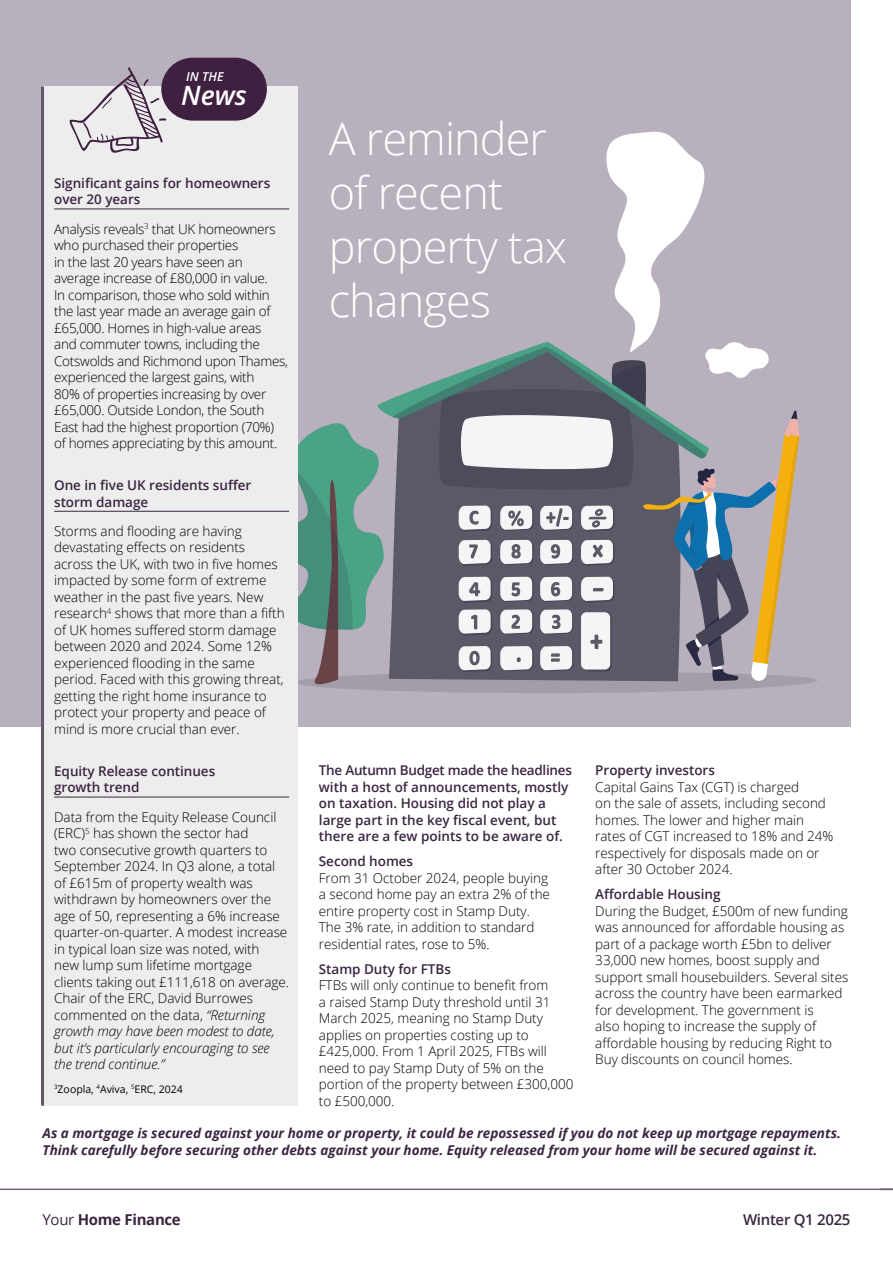
<style>
.page{position:relative;width:893px;height:1263px;background:#fff}
.page>*{position:absolute;margin:0;border:0;box-sizing:border-box;transform-origin:0 0}
.t1{font:300 45px/54px "Open Sans";letter-spacing:-.02em;color:#fff}
.t2{font:italic 600 26.85px "Open Sans";color:#fff}
.t3{font:700 15px "Open Sans";letter-spacing:-.02em;color:#3b2541}
.t4{font:600 15px "Open Sans";letter-spacing:-.02em;color:#3b2541}
.t5{font:300 13.5px/16.5px "Open Sans";letter-spacing:-.005em;color:#000}
.t6{font:600 13.5px/16.5px "Open Sans";letter-spacing:-.005em;color:#3b2541}
.t7{font:italic 700 13.5px/16.5px "Open Sans";color:#3b2541}
.t8{font:italic 600 12.3px "Open Sans";color:#fff}
.t9{font:10.5px "Open Sans";color:#000}
.s1{font-style:italic}
.s2{font-weight:400}
</style>
<div class="page">
<hr style="left:0;top:1188px;width:893px;height:2px;background:#68556d">
<div style="left:0;top:0;width:850px;height:726px;background:#b6acba"></div>
<svg style="left:298px;top:131px;width:519px;height:562px"></svg>
<div style="left:43px;top:87px;width:255px;height:1019px;background:#ededed"></div>
<div style="left:161px;top:58px;width:106px;height:63px;background:#402040;border-radius:31px"></div>
<svg style="left:70px;top:67px;width:97px;height:86px"></svg>
<hr style="left:41px;top:86px;width:3px;height:1020px;background:#68556d">
<hr style="left:54px;top:209px;width:235px;height:1px;background:#3b2541">
<hr style="left:54px;top:511px;width:235px;height:1px;background:#3b2541">
<hr style="left:54px;top:797px;width:235px;height:1px;background:#3b2541">
<p class="t8" style="left:186px;top:68px;width:39px">IN THE</p>
<h2 class="t2" style="left:181px;top:77px;width:67px">News</h2>
<p class="t6" style="left:54px;top:174px;width:218px">Significant gains for homeowners over 20 years</p>
<p class="t5" style="left:54px;top:220px;width:236px">Analysis reveals<sup>3</sup> that UK homeowners who purchased their properties<br>in the last 20 years have seen an average increase of £80,000 in value.<br>In comparison, those who sold within the last year made an average gain of £65,000. Homes in high-value areas<br>and commuter towns, including the Cotswolds and Richmond upon Thames, experienced the largest gains, with<br>80% of properties increasing by over £65,000. Outside London, the South East had the highest proportion (70%) of homes appreciating by this amount.</p>
<p class="t6" style="left:54px;top:477px;width:199px">One in five UK residents suffer storm damage</p>
<p class="t5" style="left:54px;top:522px;width:232px">Storms and flooding are having devastating effects on residents across the UK, with two in five homes impacted by some form of extreme weather in the past five years. New research<sup>4</sup> shows that more than a fifth of UK homes suffered storm damage between 2020 and 2024. Some 12% experienced flooding in the same period. Faced with this growing threat, getting the right home insurance to protect your property and peace of mind is more crucial than ever.</p>
<p class="t6" style="left:54px;top:762px;width:163px">Equity Release continues growth trend</p>
<p class="t5" style="left:54px;top:808px;width:237px">Data from the Equity Release Council (ERC)<sup>5</sup> has shown the sector had<br>two consecutive growth quarters to September 2024. In Q3 alone, a total of £615m of property wealth was withdrawn by homeowners over the age of 50, representing a 6% increase quarter-on-quarter. A modest increase in typical loan size was noted, with<br>new lump sum lifetime mortgage clients taking out £111,618 on average.<br>Chair of the ERC, David Burrowes commented on the data, <span class="s1">“Returning growth may have been modest to date, but it’s particularly encouraging to see the trend continue.”</span></p>
<p class="t9" style="left:54px;top:1082px;width:130px"><sup>3</sup>Zoopla, <sup>4</sup>Aviva, <sup>5</sup>ERC, 2024</p>
<h1 class="t1" style="left:329px;top:110px;width:240px">A reminder of recent property tax changes</h1>
<p class="t6" style="left:319px;top:762px;width:255px">The Autumn Budget made the headlines with a host of announcements, mostly on taxation. Housing did not play a large part in the key fiscal event, but there are a few points to be aware of.</p>
<p class="t6" style="left:319px;top:853px;width:96px">Second homes</p>
<p class="t5" style="left:319px;top:869px;width:233px">From 31 October 2024, people buying a second home pay an extra 2% of the entire property cost in Stamp Duty.<br>The 3% rate, in addition to standard residential rates, rose to 5%.</p>
<p class="t6" style="left:319px;top:960px;width:133px">Stamp Duty for FTBs</p>
<p class="t5" style="left:319px;top:976px;width:256px">FTBs will only continue to benefit from<br>a raised Stamp Duty threshold until 31<br>March 2025, meaning no Stamp Duty applies on properties costing up to £425,000. From 1 April 2025, FTBs will need to pay Stamp Duty of 5% on the portion of the property between £300,000 to £500,000.</p>
<p class="t6" style="left:595px;top:762px;width:121px">Property investors</p>
<p class="t5" style="left:595px;top:778px;width:240px">Capital Gains Tax (CGT) is charged<br>on the sale of assets, including second homes. The lower and higher main rates of CGT increased to 18% and 24% respectively for disposals made on or after 30 October 2024.</p>
<p class="t6" style="left:595px;top:886px;width:127px">Affordable Housing</p>
<p class="t5" style="left:595px;top:902px;width:255px">During the Budget, £500m of new funding was announced for affordable housing as part of a package worth £5bn to deliver 33,000 new homes, boost supply and support small housebuilders. Several sites across the country have been earmarked for development. The government is<br>also hoping to increase the supply of affordable housing by reducing Right to Buy discounts on council homes.</p>
<p class="t7" style="left:43px;top:1124px;width:800px">As a mortgage is secured against your home or property, it could be repossessed if you do not keep up mortgage repayments.<br>Think carefully before securing other debts against your home. Equity released from your home will be secured against it.</p>
<p class="t3" style="left:43px;top:1209px;width:140px"><span class="s2">Your</span> Home Finance</p>
<p class="t4" style="left:743px;top:1210px;width:109px">Winter Q1 2025</p>
</div>
